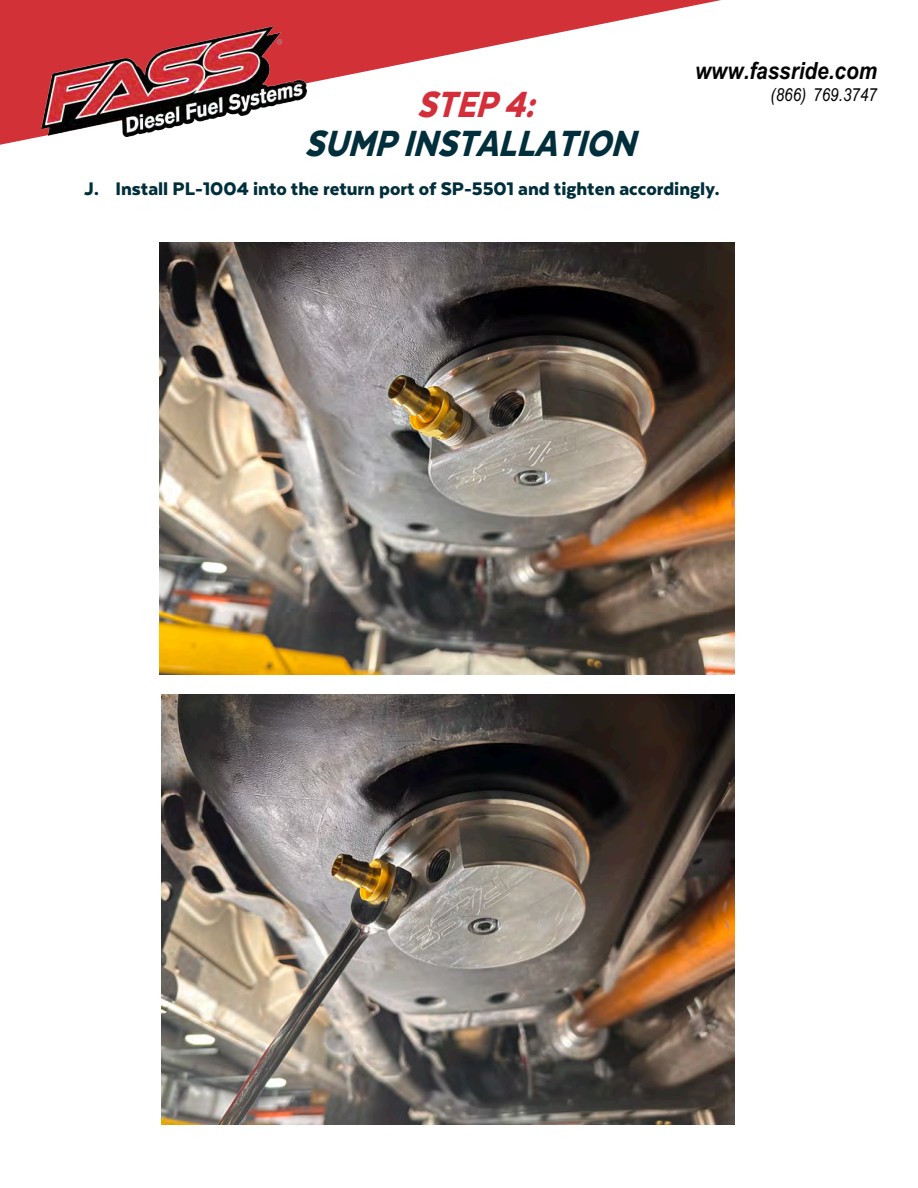
<style>
.page{position:relative;width:918px;height:1188px;background:#fff}
.page>*{position:absolute;margin:0;border:0;box-sizing:border-box;transform-origin:0 0}
.t1{font:italic 900 42px "Texta";color:#002e3b;scale:.87 1}
.t2{font:italic 900 42px "Texta";color:#d52e3b;scale:.87 1}
.t3{font:italic 700 23.7px "Arial";color:#020302;scale:.87 1}
.t4{font:900 21px "Texta";color:#002e3b}
.t5{font:italic 18px "Arial";letter-spacing:.005em;color:#020302;scale:.84 1}
</style>
<div class="page">
<svg style="left:0;top:0;width:721px;height:145px"></svg>
<img style="left:42px;top:27px;width:264px;height:109px">
<img style="left:160px;top:243px;width:575px;height:431px">
<img style="left:161px;top:695px;width:573px;height:430px">
<h1 class="t2" style="left:417px;top:82px;width:149px">STEP 4:</h1>
<h1 class="t1" style="left:305px;top:121px;width:394px">SUMP INSTALLATION</h1>
<p class="t3" style="left:695px;top:55px;width:211px">www.fassride.com</p>
<p class="t5" style="left:771px;top:83px;width:128px">(866) 769.3747</p>
<p class="t4" style="left:84px;top:178px;width:637px">J. Install PL-1004 into the return port of SP-5501 and tighten accordingly.</p>
</div>
